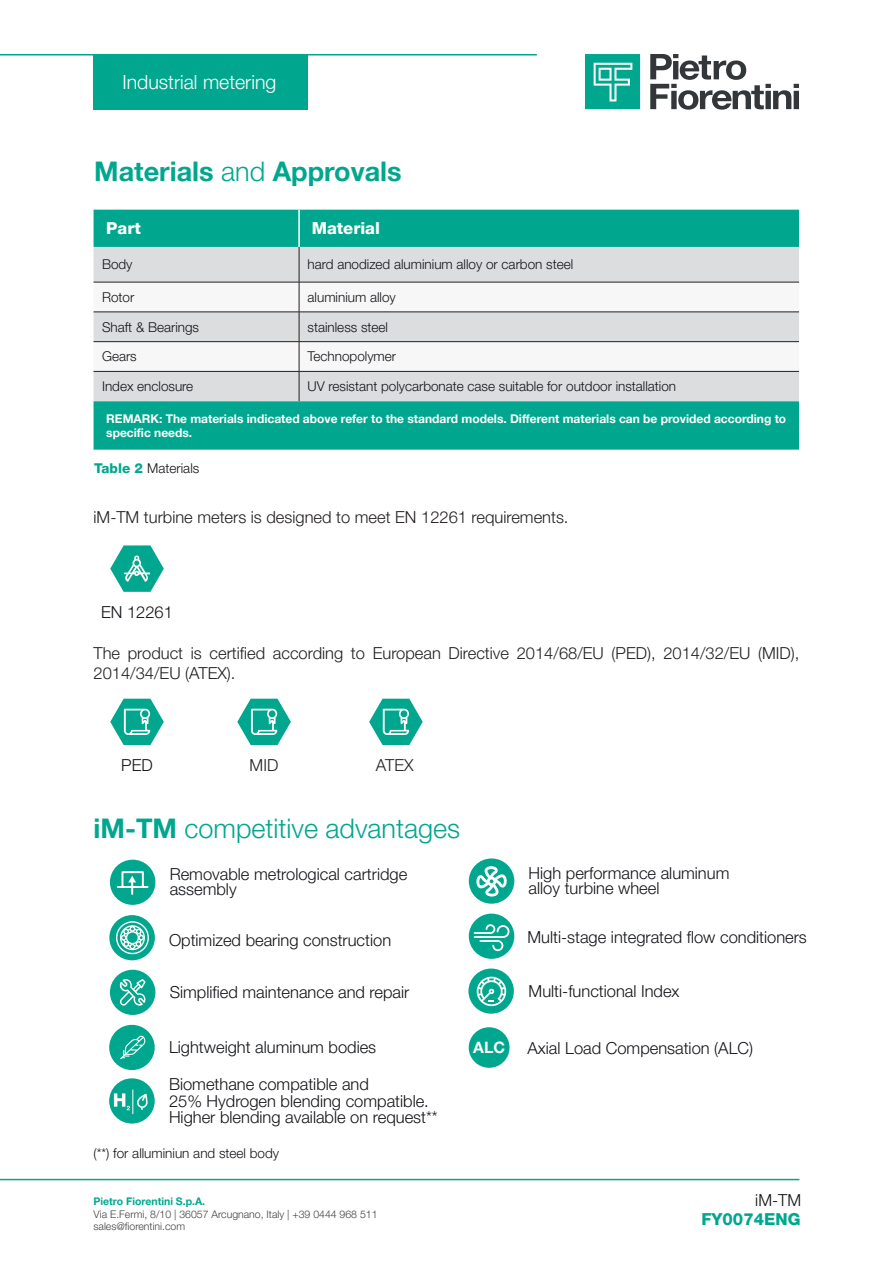
<style>
.page{position:relative;width:893px;height:1263px;background:#fff}
.page>*{position:absolute;margin:0;border:0;box-sizing:border-box;transform-origin:0 0}
.Titoletto{font:300 27px "Helvetica Neue LT Pro";color:#00a78e}
.Titoletto-2{font:700 27px "Helvetica Neue LT Pro";color:#00a78e}
.testo_sciolto{font:300 19.5px "Helvetica Neue LT Pro";color:#fff}
.bullet_non_puntato{font:300 16.5px/15px "Helvetica Neue LT Pro";color:#121418}
.Testo{font:300 16.5px/19.8px "Helvetica Neue LT Pro";color:#231f20}
.Testo-2{font:300 16.5px/16.5px "Helvetica Neue LT Pro";color:#121418}
.titoli_tabella_bianco{font:800 16.5px "Helvetica Neue LT Pro";color:#fff}
.titoletto_technische{font:800 16.5px "Helvetica Neue LT Pro";color:#00a78e}
.testo_sciolto-2{font:300 16.5px "Helvetica Neue LT Pro";color:#121418}
.t1{font:700 15.75px "Helvetica Neue LT Pro";color:#fff}
.testo_tabella{font:300 13.5px "Helvetica Neue LT Pro";color:#121418}
.Testo-3{font:300 13.5px "Helvetica Neue LT Pro";color:#121418}
.testo_tabella-2{font:700 12px/14.4px "Helvetica Neue LT Pro";color:#fff}
.t2{font:300 10.5px/12.6px "Helvetica Neue LT Pro";color:#414243}
.t3{font:700 10.5px "Helvetica Neue LT Pro";color:#00a78e}
.s1{font-weight:300}
.s2{font-weight:800;color:#00a78e}
.s3{font-weight:700}
</style>
<div class="page">
<hr style="left:0;top:54px;width:537px;height:2px;background:#00a78e">
<hr style="left:0;top:1179px;width:799px;height:1px;background:#00a78e">
<svg style="left:650px;top:54px;width:149px;height:56px"></svg>
<svg style="left:585px;top:54px;width:55px;height:55px;background:#25b39e"></svg>
<div style="left:94px;top:55px;width:214px;height:55px;background:#00a78e"></div>
<svg style="left:110px;top:545px;width:54px;height:47px"></svg>
<svg style="left:110px;top:699px;width:54px;height:46px"></svg>
<svg style="left:237px;top:699px;width:54px;height:46px"></svg>
<svg style="left:369px;top:699px;width:54px;height:46px"></svg>
<div style="left:469px;top:858px;width:45px;height:46px;background:#00a78e;border-radius:50%"></div>
<svg style="left:476px;top:866px;width:31px;height:30px"></svg>
<div style="left:469px;top:914px;width:45px;height:45px;background:#00a78e;border-radius:50%"></div>
<svg style="left:473px;top:924px;width:37px;height:28px"></svg>
<div style="left:469px;top:1027px;width:41px;height:41px;background:#00a78e;border-radius:50%"></div>
<div style="left:110px;top:860px;width:45px;height:45px;background:#00a78e;border-radius:50%"></div>
<hr style="left:118px;top:886px;width:30px;height:2px;background:#fff">
<div style="left:122px;top:871px;width:22px;height:17px;border:2px solid #fff"></div>
<svg style="left:128px;top:876px;width:8px;height:18px"></svg>
<div style="left:110px;top:970px;width:45px;height:45px;background:#00a78e;border-radius:50%"></div>
<svg style="left:119px;top:979px;width:27px;height:27px"></svg>
<div style="left:94px;top:210px;width:705px;height:240px;background:#00a78e"></div>
<div style="left:94px;top:247px;width:705px;height:154px;background:#dcdddf"></div>
<svg style="left:94px;top:283px;width:705px;height:88px"></svg>
<hr style="left:298px;top:210px;width:2px;height:37px;background:#fff">
<hr style="left:299px;top:247px;width:1px;height:35px;background:#231f20">
<hr style="left:94px;top:282px;width:205px;height:1px;background:#231f20">
<hr style="left:299px;top:282px;width:500px;height:1px;background:#231f20">
<hr style="left:299px;top:282px;width:1px;height:30px;background:#231f20">
<hr style="left:94px;top:312px;width:205px;height:1px;background:#231f20">
<hr style="left:299px;top:312px;width:500px;height:1px;background:#231f20">
<hr style="left:94px;top:341px;width:205px;height:1px;background:#231f20">
<hr style="left:299px;top:341px;width:500px;height:1px;background:#231f20">
<hr style="left:94px;top:371px;width:205px;height:1px;background:#231f20">
<hr style="left:299px;top:371px;width:500px;height:1px;background:#231f20">
<svg style="left:299px;top:312px;width:1px;height:89px"></svg>
<svg style="left:109px;top:915px;width:46px;height:45px"></svg>
<div style="left:116px;top:921px;width:33px;height:33px;border:1px solid #fff;border-radius:50%"></div>
<div style="left:120px;top:925px;width:25px;height:25px;border:1px solid #fff;border-radius:50%"></div>
<svg style="left:121px;top:926px;width:23px;height:23px"></svg>
<div style="left:109px;top:1025px;width:46px;height:45px;background:#00a78e;border-radius:50%"></div>
<svg style="left:120px;top:1035px;width:26px;height:24px"></svg>
<div style="left:468px;top:968px;width:46px;height:46px;background:#00a78e;border-radius:50%"></div>
<svg style="left:477px;top:977px;width:29px;height:29px"></svg>
<div style="left:109px;top:1078px;width:46px;height:45px;background:#00a78e;border-radius:50%"></div>
<svg style="left:114px;top:1089px;width:34px;height:25px"></svg>
<p class="testo_sciolto" style="left:122px;top:70px;width:155px">Industrial metering</p>
<p class="Titoletto-2" style="left:94px;top:155px;width:309px">Materials <span class="s1">and</span> Approvals</p>
<p class="titoli_tabella_bianco" style="left:106px;top:218px;width:36px">Part</p>
<p class="titoli_tabella_bianco" style="left:312px;top:218px;width:70px">Material</p>
<p class="testo_tabella" style="left:102px;top:256px;width:32px">Body</p>
<p class="testo_tabella" style="left:308px;top:256px;width:267px">hard anodized aluminium alloy or carbon steel</p>
<p class="testo_tabella" style="left:102px;top:289px;width:34px">Rotor</p>
<p class="testo_tabella" style="left:308px;top:289px;width:90px">aluminium alloy</p>
<p class="testo_tabella" style="left:102px;top:318px;width:99px">Shaft &amp; Bearings</p>
<p class="testo_tabella" style="left:308px;top:318px;width:82px">stainless steel</p>
<p class="testo_tabella" style="left:102px;top:348px;width:36px">Gears</p>
<p class="testo_tabella" style="left:308px;top:348px;width:90px">Technopolymer</p>
<p class="testo_tabella" style="left:102px;top:378px;width:93px">Index enclosure</p>
<p class="testo_tabella" style="left:308px;top:378px;width:370px">UV resistant polycarbonate case suitable for outdoor installation</p>
<p class="testo_tabella-2" style="left:106px;top:411px;width:681px">REMARK: The materials indicated above refer to the standard models. Different materials can be provided according to specific needs.</p>
<p class="testo_tabella" style="left:94px;top:460px;width:107px"><span class="s2">Table 2</span> Materials</p>
<p class="Testo" style="left:94px;top:507px;width:476px">iM-TM turbine meters is designed to meet EN 12261 requirements.</p>
<p class="bullet_non_puntato" style="left:101px;top:604px;width:73px">EN 12261</p>
<p class="Testo" style="left:94px;top:643px;width:707px">The product is certified according to European Directive 2014/68/EU (PED), 2014/32/EU (MID),<br>2014/34/EU (ATEX).</p>
<p class="bullet_non_puntato" style="left:121px;top:757px;width:33px">PED</p>
<p class="Testo" style="left:250px;top:755px;width:30px">MID</p>
<p class="Testo" style="left:376px;top:755px;width:39px">ATEX</p>
<p class="Titoletto" style="left:94px;top:812px;width:368px"><span class="s3">iM-TM</span> competitive advantages</p>
<p class="bullet_non_puntato" style="left:170px;top:867px;width:239px">Removable metrological cartridge assembly</p>
<p class="bullet_non_puntato" style="left:529px;top:866px;width:202px">High performance aluminum</p>
<p class="bullet_non_puntato" style="left:529px;top:881px;width:132px">alloy turbine wheel</p>
<p class="bullet_non_puntato" style="left:169px;top:932px;width:224px">Optimized bearing construction</p>
<p class="Testo-2" style="left:528px;top:929px;width:281px">Multi-stage integrated flow conditioners</p>
<p class="bullet_non_puntato" style="left:170px;top:984px;width:241px">Simplified maintenance and repair</p>
<p class="bullet_non_puntato" style="left:529px;top:983px;width:152px">Multi-functional Index</p>
<p class="bullet_non_puntato" style="left:169px;top:1039px;width:209px">Lightweight aluminum bodies</p>
<p class="t1" style="left:473px;top:1038px;width:33px">ALC</p>
<p class="Testo-2" style="left:528px;top:1040px;width:227px">Axial Load Compensation (ALC)</p>
<p class="Testo-2" style="left:169px;top:1076px;width:270px">Biomethane compatible and<br>25% Hydrogen blending compatible.<br>Higher blending available on request**</p>
<p class="Testo-3" style="left:94px;top:1145px;width:187px">(**) for alluminiun and steel body</p>
<p class="t3" style="left:94px;top:1195px;width:113px">Pietro Fiorentini S.p.A.</p>
<p class="t2" style="left:94px;top:1207px;width:285px">Via E.Fermi, 8/10 | 36057 Arcugnano, Italy | +39 0444 968 511 sales@fiorentini.com</p>
<p class="testo_sciolto-2" style="left:755px;top:1190px;width:47px">iM-TM</p>
<p class="titoletto_technische" style="left:701px;top:1209px;width:101px">FY0074ENG</p>
</div>
